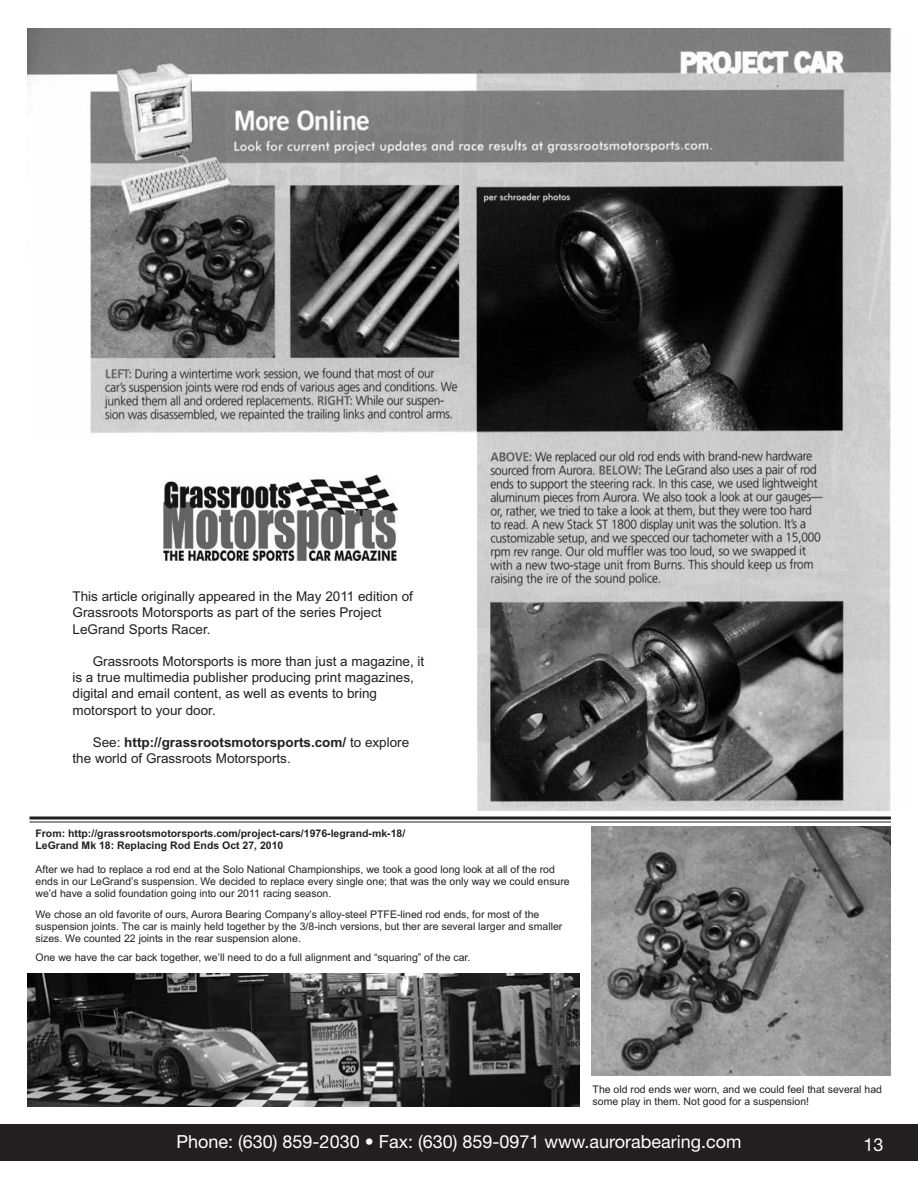
<style>
.page{position:relative;width:918px;height:1188px;background:#fff}
.page>*{position:absolute;margin:0;border:0;box-sizing:border-box;transform-origin:0 0}
.t1{font:18px "Helvetica Neue";color:#fff}
.t2{font:13.5px/16.2px "Arial";color:#231f20}
.t3{font:10.5px/12px "Arial";color:#231f20}
.t4{font:700 10.5px/12px "Arial";color:#231f20}
.s1{font-weight:700}
</style>
<div class="page">
<img style="left:27px;top:28px;width:865px;height:783px">
<div style="left:0;top:1125px;width:918px;height:36px;background:#231f20"></div>
<div style="left:18px;top:438px;width:459px;height:376px;background:#fff"></div>
<img style="left:27px;top:974px;width:552px;height:133px">
<img style="left:591px;top:827px;width:300px;height:248px">
<hr style="left:30px;top:821px;width:861px;height:1px;background:#231f20">
<hr style="left:30px;top:817px;width:861px;height:3px;background:#231f20">
<img style="left:164px;top:475px;width:234px;height:85px">
<p class="t2" style="left:72px;top:589px;width:342px">This article originally appeared in the May 2011 edition of<br>Grassroots Motorsports as part of the series Project<br>LeGrand Sports Racer.</p>
<p class="t2" style="left:72px;top:653px;width:353px;text-indent:20px">Grassroots Motorsports is more than just a magazine, it is a true multimedia publisher producing print magazines, digital and email content, as well as events to bring motorsport to your door.</p>
<p class="t2" style="left:72px;top:734px;width:338px;text-indent:20px">See: <span class="s1">http://grassrootsmotorsports.com/</span> to explore the world of Grassroots Motorsports.</p>
<p class="t4" style="left:35px;top:827px;width:371px">From: http://grassrootsmotorsports.com/project-cars/1976-legrand-mk-18/<br>LeGrand Mk 18: Replacing Rod Ends Oct 27, 2010</p>
<p class="t3" style="left:35px;top:863px;width:536px">After we had to replace a rod end at the Solo National Championships, we took a good long look at all of the rod ends in our LeGrand’s suspension. We decided to replace every single one; that was the only way we could ensure we’d have a solid foundation going into our 2011 racing season.</p>
<p class="t3" style="left:36px;top:908px;width:528px">We chose an old favorite of ours, Aurora Bearing Company’s alloy-steel PTFE-lined rod ends, for most of the suspension joints. The car is mainly held together by the 3/8-inch versions, but ther are several larger and smaller sizes. We counted 22 joints in the rear suspension alone.</p>
<p class="t3" style="left:36px;top:952px;width:436px">One we have the car back together, we’ll need to do a full alignment and “squaring” of the car.</p>
<p class="t3" style="left:593px;top:1084px;width:291px">The old rod ends wer worn, and we could feel that several had some play in them. Not good for a suspension!</p>
<h1 class="t1" style="left:177px;top:1131px;width:566px">Phone: (630) 859-2030 • Fax: (630) 859-0971 www.aurorabearing.com</h1>
<h1 class="t1" style="left:864px;top:1134px;width:22px">13</h1>
</div>
